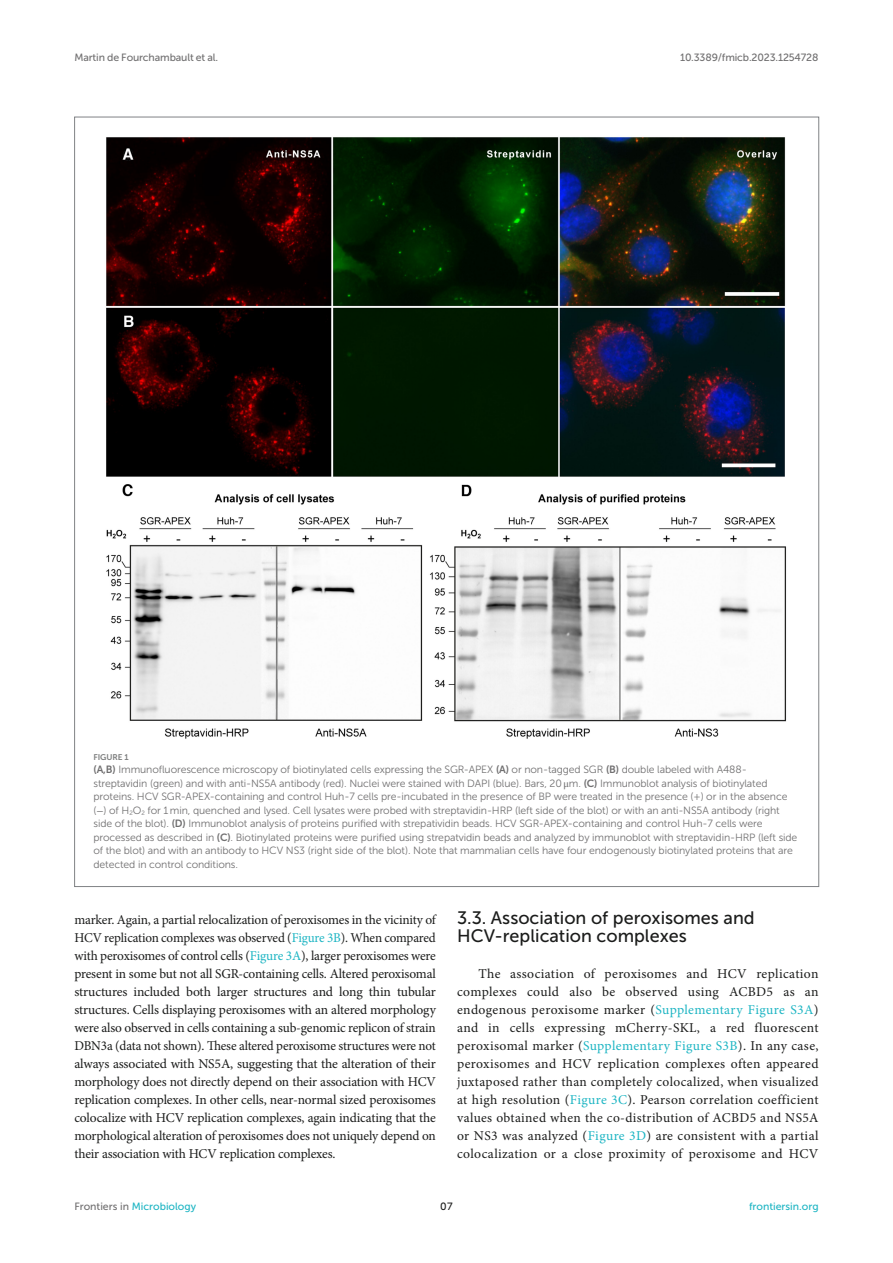
<style>
.page{position:relative;width:893px;height:1263px;background:#fff}
.page>*{position:absolute;margin:0;border:0;box-sizing:border-box;transform-origin:0 0}
.HEAD_2{font:18px/18px "Museo Sans 500";color:#1b1c1b}
.TEXT_FLUSH{font:13.5px/18px "Minion Pro";letter-spacing:.005em;color:#1b1c1b;text-align:justify}
.FIG_LEG{font:10.5px/13.5px "Museo Sans 300";letter-spacing:-.01em;color:#706f70}
.t1{font:10.5px "Museo Sans 500";letter-spacing:-.015em;color:#706f70}
.t2{font:10.5px "Museo Sans 500";color:#1db5c3}
.t3{font:10.5px "Museo Sans 500";color:#1b1c1b}
.FIG_HD{font:8.25px "Museo Sans 700";letter-spacing:-.01em;color:#7e7f7f}
.s1{font-family:"Museo Sans 700"}
.s2{font-family:"STIX General"}
.s3{color:#1db5c3}
.s4{color:#706f70}
</style>
<div class="page">
<img style="left:106px;top:137px;width:680px;height:602px">
<p class="t1" style="left:74px;top:51px;width:145px">Martin de Fourchambault et al.</p>
<p class="t1" style="left:680px;top:51px;width:140px">10.3389/fmicb.2023.1254728</p>
<p class="FIG_HD" style="left:94px;top:752px;width:37px">FIGURE 1</p>
<p class="FIG_LEG" style="left:94px;top:763px;width:705px"><span class="s1">(A,B)</span> Immunofluorescence microscopy of biotinylated cells expressing the SGR-APEX <span class="s1">(A)</span> or non-tagged SGR <span class="s1">(B)</span> double labeled with A488- streptavidin (green) and with anti-NS5A antibody (red). Nuclei were stained with DAPI (blue). Bars, 20 <span class="s2">μ</span>m. <span class="s1">(C)</span> Immunoblot analysis of biotinylated proteins. HCV SGR-APEX-containing and control Huh-7 cells pre-incubated in the presence of BP were treated in the presence (+) or in the absence (<span class="s2">−</span>) of H<sub>2</sub>O<sub>2</sub> for 1 min, quenched and lysed. Cell lysates were probed with streptavidin-HRP (left side of the blot) or with an anti-NS5A antibody (right side of the blot). <span class="s1">(D)</span> Immunoblot analysis of proteins purified with strepatividin beads. HCV SGR-APEX-containing and control Huh-7 cells were processed as described in <span class="s1">(C)</span>. Biotinylated proteins were purified using strepatvidin beads and analyzed by immunoblot with streptavidin-HRP (left side of the blot) and with an antibody to HCV NS3 (right side of the blot). Note that mammalian cells have four endogenously biotinylated proteins that are detected in control conditions.</p>
<p class="TEXT_FLUSH" style="left:74px;top:911px;width:363px">marker. Again, a partial relocalization of peroxisomes in the vicinity of HCV replication complexes was observed (<span class="s3">Figure 3B</span>). When compared with peroxisomes of control cells (<span class="s3">Figure 3A</span>), larger peroxisomes were present in some but not all SGR-containing cells. Altered peroxisomal structures included both larger structures and long thin tubular structures. Cells displaying peroxisomes with an altered morphology were also observed in cells containing a sub-genomic replicon of strain DBN3a (data not shown). These altered peroxisome structures were not always associated with NS5A, suggesting that the alteration of their morphology does not directly depend on their association with HCV replication complexes. In other cells, near-normal sized peroxisomes colocalize with HCV replication complexes, again indicating that the morphological alteration of peroxisomes does not uniquely depend on their association with HCV replication complexes.</p>
<p class="HEAD_2" style="left:457px;top:909px;width:299px">3.3. Association of peroxisomes and<br>HCV-replication complexes</p>
<p class="TEXT_FLUSH" style="left:457px;top:965px;width:363px;text-indent:21px">The association of peroxisomes and HCV replication complexes could also be observed using ACBD5 as an endogenous peroxisome marker (<span class="s3">Supplementary Figure S3A</span>) and in cells expressing mCherry-SKL, a red fluorescent peroxisomal marker (<span class="s3">Supplementary Figure S3B</span>). In any case, peroxisomes and HCV replication complexes often appeared juxtaposed rather than completely colocalized, when visualized at high resolution (<span class="s3">Figure 3C</span>). Pearson correlation coefficient values obtained when the co-distribution of ACBD5 and NS5A or NS3 was analyzed (<span class="s3">Figure 3D</span>) are consistent with a partial colocalization or a close proximity of peroxisome and HCV</p>
<p class="t2" style="left:74px;top:1200px;width:123px"><span class="s4">Frontiers in</span> Microbiology</p>
<p class="t3" style="left:440px;top:1200px;width:14px">07</p>
<p class="t2" style="left:749px;top:1200px;width:71px">frontiersin.org</p>
</div>
